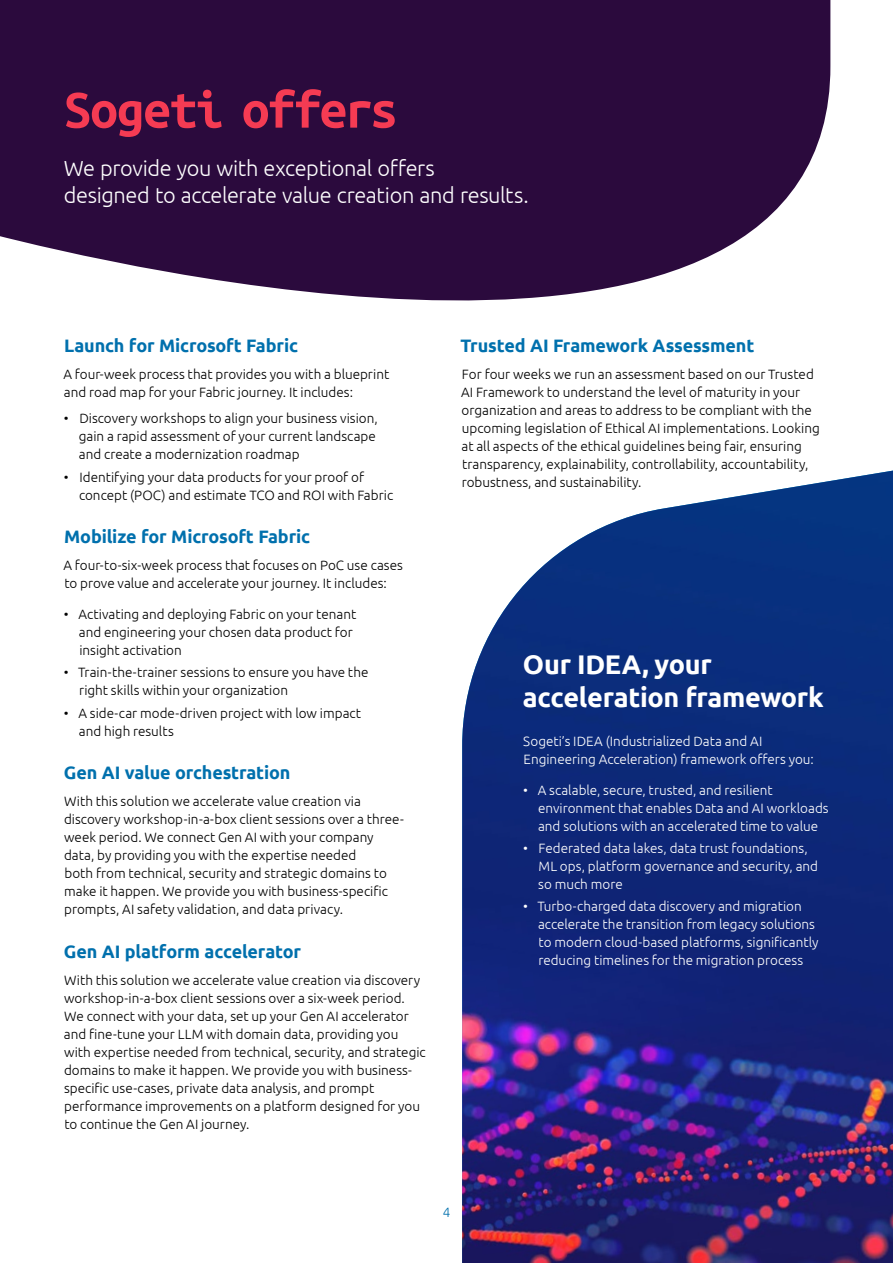
<style>
.page{position:relative;width:893px;height:1263px;background:#fff}
.page>*{position:absolute;margin:0;border:0;box-sizing:border-box;transform-origin:0 0}
.title_3{font:700 55.5px "Ubuntu Mono";letter-spacing:-.03em;color:#f53b53}
.cbe-title_k{font:700 27px/33px "Ubuntu";letter-spacing:-.01em;color:#fff}
.callout1{font:300 21.75px/27px "Ubuntu";letter-spacing:-.015em;color:#fff}
.head1{font:700 18px "Ubuntu";letter-spacing:-.01em;color:#0070ad}
.text{font:300 13.5px/18px "Ubuntu";color:#000}
.text-2{font:300 13.5px/18px "Ubuntu";color:#fff}
.t1{font:300 13.5px "Ubuntu";color:#0070ad}
</style>
<div class="page">
<svg style="left:0;top:0;width:830px;height:301px;background:#402350"></svg>
<img style="left:462px;top:471px;width:431px;height:792px">
<p class="title_3" style="left:64px;top:82px;width:336px">Sogeti offers</p>
<p class="callout1" style="left:64px;top:155px;width:467px">We provide you with exceptional offers<br>designed to accelerate value creation and results.</p>
<p class="head1" style="left:64px;top:334px;width:235px">Launch for Microsoft Fabric</p>
<p class="text" style="left:64px;top:365px;width:327px">A four-week process that provides you with a blueprint and road map for your Fabric journey. It includes:</p>
<p class="text" style="left:79px;top:409px;width:300px;text-indent:-15px">• Discovery workshops to align your business vision, gain a rapid assessment of your current landscape and create a modernization roadmap</p>
<p class="text" style="left:79px;top:467px;width:316px;text-indent:-15px">• Identifying your data products for your proof of concept (POC) and estimate TCO and ROI with Fabric</p>
<p class="head1" style="left:64px;top:526px;width:247px">Mobilize for Microsoft Fabric</p>
<p class="text" style="left:64px;top:556px;width:341px">A four-to-six-week process that focuses on PoC use cases to prove value and accelerate your journey. It includes:</p>
<p class="text" style="left:79px;top:605px;width:279px;text-indent:-15px">• Activating and deploying Fabric on your tenant and engineering your chosen data product for insight activation</p>
<p class="text" style="left:79px;top:663px;width:291px;text-indent:-15px">• Train-the-trainer sessions to ensure you have the right skills within your organization</p>
<p class="text" style="left:79px;top:703px;width:284px;text-indent:-15px">• A side-car mode-driven project with low impact and high results</p>
<p class="head1" style="left:64px;top:762px;width:228px">Gen AI value orchestration</p>
<p class="text" style="left:64px;top:792px;width:341px">With this solution we accelerate value creation via discovery workshop-in-a-box client sessions over a three&shy;week period. We connect Gen AI with your company data, by providing you with the expertise needed<br>both from technical, security and strategic domains to make it happen. We provide you with business-specific prompts, AI safety validation, and data privacy.</p>
<p class="head1" style="left:64px;top:941px;width:239px">Gen AI platform accelerator</p>
<p class="text" style="left:64px;top:971px;width:363px">With this solution we accelerate value creation via discovery workshop-in-a-box client sessions over a six-week period.<br>We connect with your data, set up your Gen AI accelerator and fine-tune your LLM with domain data, providing you with expertise needed from technical, security, and strategic domains to make it happen. We provide you with business&shy;specific use-cases, private data analysis, and prompt performance improvements on a platform designed for you to continue the Gen AI journey.</p>
<p class="head1" style="left:461px;top:334px;width:295px">Trusted AI Framework Assessment</p>
<p class="text" style="left:461px;top:365px;width:360px">For four weeks we run an assessment based on our Trusted AI Framework to understand the level of maturity in your organization and areas to address to be compliant with the upcoming legislation of Ethical AI implementations. Looking at all aspects of the ethical guidelines being fair, ensuring transparency, explainability, controllability, accountability, robustness, and sustainability.</p>
<p class="cbe-title_k" style="left:523px;top:647px;width:302px">Our IDEA, your acceleration framework</p>
<p class="text-2" style="left:523px;top:732px;width:292px">Sogeti’s IDEA (Industrialized Data and AI<br>Engineering Acceleration) framework offers you:</p>
<p class="text-2" style="left:538px;top:780px;width:292px;text-indent:-15px">• A scalable, secure, trusted, and resilient environment that enables Data and AI workloads and solutions with an accelerated time to value</p>
<p class="text-2" style="left:538px;top:839px;width:281px;text-indent:-15px">• Federated data lakes, data trust foundations,<br>ML ops, platform governance and security, and so much more</p>
<p class="text-2" style="left:538px;top:897px;width:282px;text-indent:-15px">• Turbo-charged data discovery and migration accelerate the transition from legacy solutions to modern cloud-based platforms, significantly reducing timelines for the migration process</p>
<p class="t1" style="left:443px;top:1204px;width:9px">4</p>
</div>
